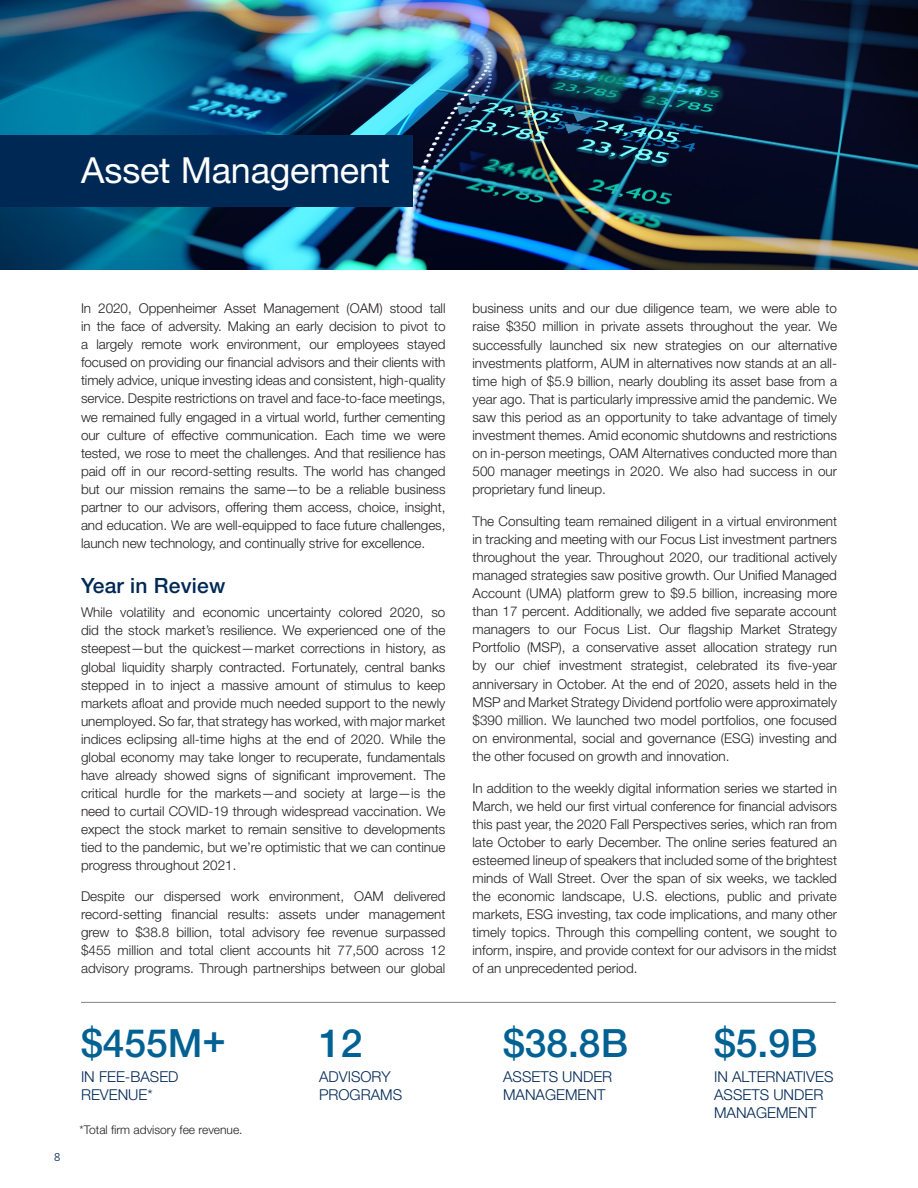
<style>
.page{position:relative;width:918px;height:1188px;background:#fff}
.page>*{position:absolute;margin:0;border:0;box-sizing:border-box;transform-origin:0 0}
.t1{font:500 39px "Helvetica Neue LT Std";color:#006192}
.OPCO_Shareholder_Pag{font:36px "Helvetica Neue LT Std";letter-spacing:-.005em;color:#fff}
.t2{font:500 21px "Helvetica Neue LT Std";letter-spacing:.01em;color:#002855}
.t3{font:300 15px/18px "Helvetica Neue LT Std";color:#002855}
.t4{font:300 13.5px/18.1px "Helvetica Neue LT Std";color:#231f20;text-align:justify}
.t5{font:300 12px "Helvetica Neue LT Std";color:#231f20}
.t6{font:300 11.25px "Frutiger LT Std";color:#002855}
</style>
<div class="page">
<img style="left:0;top:0;width:918px;height:270px">
<div style="left:0;top:135px;width:413px;height:71px;background:#002855"></div>
<hr style="left:81px;top:1002px;width:755px;height:1px;background:#808285">
<p class="OPCO_Shareholder_Pag" style="left:81px;top:148px;width:311px">Asset Management</p>
<p class="t6" style="left:54px;top:1151px;width:8px">8</p>
<p class="t4" style="left:81px;top:299px;width:366px">In 2020, Oppenheimer Asset Management (OAM) stood tall in the face of adversity. Making an early decision to pivot to a largely remote work environment, our employees stayed focused on providing our financial advisors and their clients with timely advice, unique investing ideas and consistent, high-quality service. Despite restrictions on travel and face-to-face meetings, we remained fully engaged in a virtual world, further cementing our culture of effective communication. Each time we were tested, we rose to meet the challenges. And that resilience has paid off in our record-setting results. The world has changed but our mission remains the same—to be a reliable business partner to our advisors, offering them access, choice, insight, and education. We are well-equipped to face future challenges, launch new technology, and continually strive for excellence.</p>
<p class="t2" style="left:81px;top:573px;width:146px">Year in Review</p>
<p class="t4" style="left:81px;top:603px;width:366px">While volatility and economic uncertainty colored 2020, so did the stock market’s resilience. We experienced one of the steepest—but the quickest—market corrections in history, as global liquidity sharply contracted. Fortunately, central banks stepped in to inject a massive amount of stimulus to keep markets afloat and provide much needed support to the newly unemployed. So far, that strategy has worked, with major market indices eclipsing all-time highs at the end of 2020. While the global economy may take longer to recuperate, fundamentals have already showed signs of significant improvement. The critical hurdle for the markets—and society at large—is the need to curtail COVID-19 through widespread vaccination. We expect the stock market to remain sensitive to developments tied to the pandemic, but we’re optimistic that we can continue progress throughout 2021.</p>
<p class="t4" style="left:81px;top:887px;width:366px">Despite our dispersed work environment, OAM delivered record-setting financial results: assets under management grew to $38.8 billion, total advisory fee revenue surpassed $455 million and total client accounts hit 77,500 across 12 advisory programs. Through partnerships between our global</p>
<p class="t1" style="left:81px;top:1020px;width:146px">$455M+</p>
<p class="t3" style="left:81px;top:1067px;width:99px">IN FEE-BASED<br>REVENUE*</p>
<p class="t5" style="left:80px;top:1123px;width:164px">*Total firm advisory fee revenue.</p>
<p class="t1" style="left:319px;top:1020px;width:45px">12</p>
<p class="t3" style="left:319px;top:1067px;width:85px">ADVISORY<br>PROGRAMS</p>
<p class="t4" style="left:472px;top:299px;width:366px">business units and our due diligence team, we were able to raise $350 million in private assets throughout the year. We successfully launched six new strategies on our alternative investments platform, AUM in alternatives now stands at an all&shy;time high of $5.9 billion, nearly doubling its asset base from a year ago. That is particularly impressive amid the pandemic. We saw this period as an opportunity to take advantage of timely investment themes. Amid economic shutdowns and restrictions on in-person meetings, OAM Alternatives conducted more than 500 manager meetings in 2020. We also had success in our proprietary fund lineup.</p>
<p class="t4" style="left:472px;top:512px;width:366px">The Consulting team remained diligent in a virtual environment in tracking and meeting with our Focus List investment partners throughout the year. Throughout 2020, our traditional actively managed strategies saw positive growth. Our Unified Managed Account (UMA) platform grew to $9.5 billion, increasing more than 17 percent. Additionally, we added five separate account managers to our Focus List. Our flagship Market Strategy Portfolio (MSP), a conservative asset allocation strategy run by our chief investment strategist, celebrated its five-year anniversary in October. At the end of 2020, assets held in the MSP and Market Strategy Dividend portfolio were approximately $390 million. We launched two model portfolios, one focused on environmental, social and governance (ESG) investing and the other focused on growth and innovation.</p>
<p class="t4" style="left:472px;top:778px;width:366px">In addition to the weekly digital information series we started in March, we held our first virtual conference for financial advisors this past year, the 2020 Fall Perspectives series, which ran from late October to early December. The online series featured an esteemed lineup of speakers that included some of the brightest minds of Wall Street. Over the span of six weeks, we tackled the economic landscape, U.S. elections, public and private markets, ESG investing, tax code implications, and many other timely topics. Through this compelling content, we sought to inform, inspire, and provide context for our advisors in the midst of an unprecedented period.</p>
<p class="t1" style="left:503px;top:1020px;width:127px">$38.8B</p>
<p class="t3" style="left:503px;top:1067px;width:111px">ASSETS UNDER<br>MANAGEMENT</p>
<p class="t1" style="left:714px;top:1020px;width:105px">$5.9B</p>
<p class="t3" style="left:714px;top:1067px;width:121px">IN ALTERNATIVES<br>ASSETS UNDER<br>MANAGEMENT</p>
</div>
